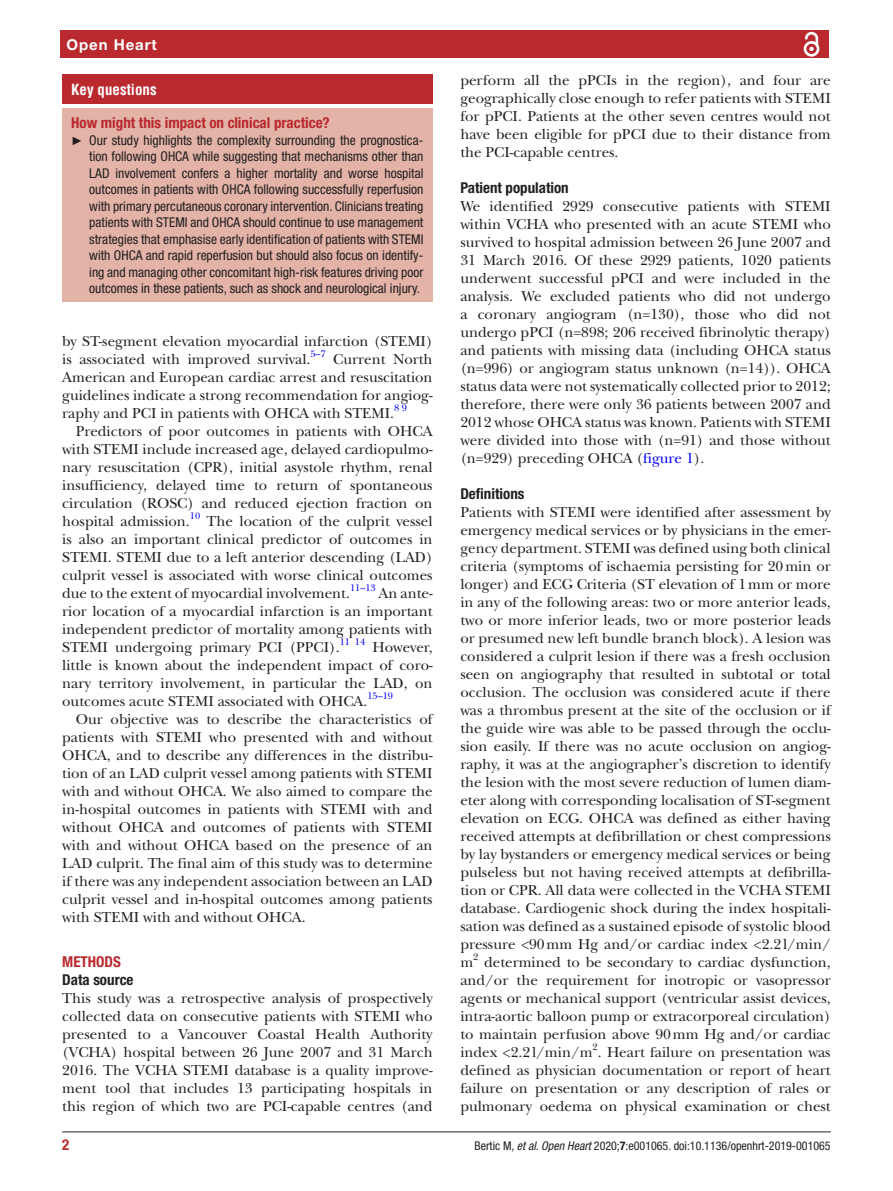
<style>
.page{position:relative;width:893px;height:1191px;background:#fff}
.page>*{position:absolute;margin:0;border:0;box-sizing:border-box;transform-origin:0 0}
.t1{font:15px/18px "New Baskerville";color:#231f20;text-align:justify}
.t2{font:700 condensed 15px "Helvetica Neue LT Std";color:#b9292e}
.t3{font:700 condensed 15px "Helvetica Neue LT Std";color:#231f20}
.t4{font:700 condensed 15px "Helvetica";color:#fff}
.t5{font:700 15px "Helvetica Neue LT Std";letter-spacing:.065em;color:#fff}
.t6{font:condensed 13.5px/16.5px "Helvetica Neue LT Std";color:#231f20;text-align:justify}
.t7{font:condensed 12px "Helvetica Neue LT Std";color:#231f20}
.t8{font:9.9px "New Baskerville";color:#00f}
.t9{font:9.9px "New Baskerville";color:#231f20}
.s1{font-family:"Arial";font-stretch:normal;font-size:12px}
.s2{color:#00f}
.s3{font-style:italic}
.s4{font-weight:700}
</style>
<div class="page">
<div style="left:61px;top:31px;width:768px;height:27px;background:#b9292e"></div>
<hr style="left:62px;top:1131px;width:769px;height:1px;background:#231f20">
<svg style="left:803px;top:31px;width:17px;height:26px"></svg>
<div style="left:62px;top:74px;width:370px;height:30px;background:#b9292e"></div>
<div style="left:62px;top:108px;width:370px;height:194px;background:#e2b3a6"></div>
<p class="t5" style="left:66px;top:35px;width:92px">Open Heart</p>
<p class="t4" style="left:71px;top:80px;width:87px">Key questions</p>
<p class="t2" style="left:71px;top:114px;width:260px">How might this impact on clinical practice?</p>
<p class="t6" style="left:89px;top:131px;width:336px;text-indent:-18px"><span class="s1">►</span> Our study highlights the complexity surrounding the prognostica&shy;tion following OHCA while suggesting that mechanisms other than LAD involvement confers a higher mortality and worse hospital outcomes in patients with OHCA following successfully reperfusion with primary percutaneous coronary intervention. Clinicians treating patients with STEMI and OHCA should continue to use management strategies that emphasise early identification of patients with STEMI with OHCA and rapid reperfusion but should also focus on identify&shy;ing and managing other concomitant high-risk features driving poor outcomes in these patients, such as shock and neurological injury.</p>
<p class="t1" style="left:62px;top:332px;width:372px">by ST-segment elevation myocardial infarction (STEMI) is associated with improved survival.</p>
<p class="t8" style="left:310px;top:348px;width:17px">5–7</p>
<p class="t1" style="left:62px;top:350px;width:372px;text-indent:271px">Current North American and European cardiac arrest and resuscitation guidelines indicate a strong recommendation for angiog&shy;raphy and PCI in patients with OHCA with STEMI.</p>
<p class="t8" style="left:394px;top:402px;width:14px">8 9</p>
<p class="t1" style="left:62px;top:422px;width:372px;text-indent:14px">Predictors of poor outcomes in patients with OHCA with STEMI include increased age, delayed cardiopulmo&shy;nary resuscitation (CPR), initial asystole rhythm, renal insufficiency, delayed time to return of spontaneous circulation (ROSC) and reduced ejection fraction on hospital admission.</p>
<p class="t8" style="left:190px;top:510px;width:12px">10</p>
<p class="t1" style="left:62px;top:512px;width:372px;text-indent:144px">The location of the culprit vessel is also an important clinical predictor of outcomes in STEMI. STEMI due to a left anterior descending (LAD) culprit vessel is associated with worse clinical outcomes due to the extent of myocardial involvement.</p>
<p class="t8" style="left:350px;top:582px;width:27px">11–13</p>
<p class="t1" style="left:62px;top:584px;width:372px;text-indent:316px">An ante&shy;rior location of a myocardial infarction is an important independent predictor of mortality among patients with STEMI undergoing primary PCI (PPCI).</p>
<p class="t8" style="left:340px;top:636px;width:27px">11 14</p>
<p class="t1" style="left:62px;top:638px;width:372px;text-indent:310px">However, little is known about the independent impact of coro&shy;nary territory involvement, in particular the LAD, on outcomes acute STEMI associated with OHCA.</p>
<p class="t8" style="left:367px;top:690px;width:27px">15–19</p>
<p class="t1" style="left:62px;top:710px;width:372px;text-indent:14px">Our objective was to describe the characteristics of patients with STEMI who presented with and without OHCA, and to describe any differences in the distribu&shy;tion of an LAD culprit vessel among patients with STEMI with and without OHCA. We also aimed to compare the in-hospital outcomes in patients with STEMI with and without OHCA and outcomes of patients with STEMI with and without OHCA based on the presence of an LAD culprit. The final aim of this study was to determine if there was any independent association between an LAD culprit vessel and in-hospital outcomes among patients with STEMI with and without OHCA.</p>
<p class="t2" style="left:62px;top:952px;width:60px">Methods</p>
<p class="t3" style="left:62px;top:970px;width:73px">Data source</p>
<p class="t1" style="left:62px;top:989px;width:372px">This study was a retrospective analysis of prospectively collected data on consecutive patients with STEMI who presented to a Vancouver Coastal Health Authority (VCHA) hospital between 26 June 2007 and 31 March 2016. The VCHA STEMI database is a quality improve&shy;ment tool that includes 13 participating hospitals in this region of which two are PCI-capable centres (and</p>
<p class="t1" style="left:460px;top:71px;width:372px">perform all the pPCIs in the region), and four are geographically close enough to refer patients with STEMI for pPCI. Patients at the other seven centres would not have been eligible for pPCI due to their distance from the PCI-capable centres.</p>
<p class="t3" style="left:460px;top:178px;width:110px">Patient population</p>
<p class="t1" style="left:460px;top:197px;width:372px">We identified 2929 consecutive patients with STEMI within VCHA who presented with an acute STEMI who survived to hospital admission between 26 June 2007 and 31 March 2016. Of these 2929 patients, 1020 patients underwent successful pPCI and were included in the analysis. We excluded patients who did not undergo a coronary angiogram (n=130), those who did not undergo pPCI (n=898; 206 received fibrinolytic therapy) and patients with missing data (including OHCA status (n=996) or angiogram status unknown (n=14)). OHCA status data were not systematically collected prior to 2012; therefore, there were only 36 patients between 2007 and 2012 whose OHCA status was known. Patients with STEMI were divided into those with (n=91) and those without (n=929) preceding OHCA (<span class="s2">figure 1</span>).</p>
<p class="t3" style="left:460px;top:484px;width:66px">Definitions</p>
<p class="t1" style="left:460px;top:503px;width:372px">Patients with STEMI were identified after assessment by emergency medical services or by physicians in the emer&shy;gency department. STEMI was defined using both clinical criteria (symptoms of ischaemia persisting for 20min or longer) and ECG Criteria (ST elevation of 1mm or more in any of the following areas: two or more anterior leads, two or more inferior leads, two or more posterior leads or presumed new left bundle branch block). A lesion was considered a culprit lesion if there was a fresh occlusion seen on angiography that resulted in subtotal or total occlusion. The occlusion was considered acute if there was a thrombus present at the site of the occlusion or if the guide wire was able to be passed through the occlu&shy;sion easily. If there was no acute occlusion on angiog&shy;raphy, it was at the angiographer’s discretion to identify the lesion with the most severe reduction of lumen diam&shy;eter along with corresponding localisation of ST-segment elevation on ECG. OHCA was defined as either having received attempts at defibrillation or chest compressions by lay bystanders or emergency medical services or being pulseless but not having received attempts at defibrilla&shy;tion or CPR. All data were collected in the VCHA STEMI database. Cardiogenic shock during the index hospitali&shy;sation was defined as a sustained episode of systolic blood pressure &lt;90mm Hg and/or cardiac index &lt;2.2l/min/ m</p>
<p class="t9" style="left:473px;top:951px;width:7px">2</p>
<p class="t1" style="left:460px;top:953px;width:372px;text-indent:24px">determined to be secondary to cardiac dysfunction, and/or the requirement for inotropic or vasopressor agents or mechanical support (ventricular assist devices, intra-aortic balloon pump or extracorporeal circulation) to maintain perfusion above 90mm Hg and/or cardiac index &lt;2.2l/min/m . Heart failure on presentation was</p>
<p class="t9" style="left:593px;top:1041px;width:7px">2</p>
<p class="t1" style="left:460px;top:1061px;width:372px">defined as physician documentation or report of heart failure on presentation or any description of rales or pulmonary oedema on physical examination or chest</p>
<p class="t2" style="left:62px;top:1135px;width:9px">2</p>
<p class="t7" style="left:474px;top:1139px;width:358px">Bertic M<span class="s3">, et al. Open Heart</span> 2020;<span class="s4">7</span>:e001065. doi:10.1136/openhrt-2019-001065</p>
</div>
